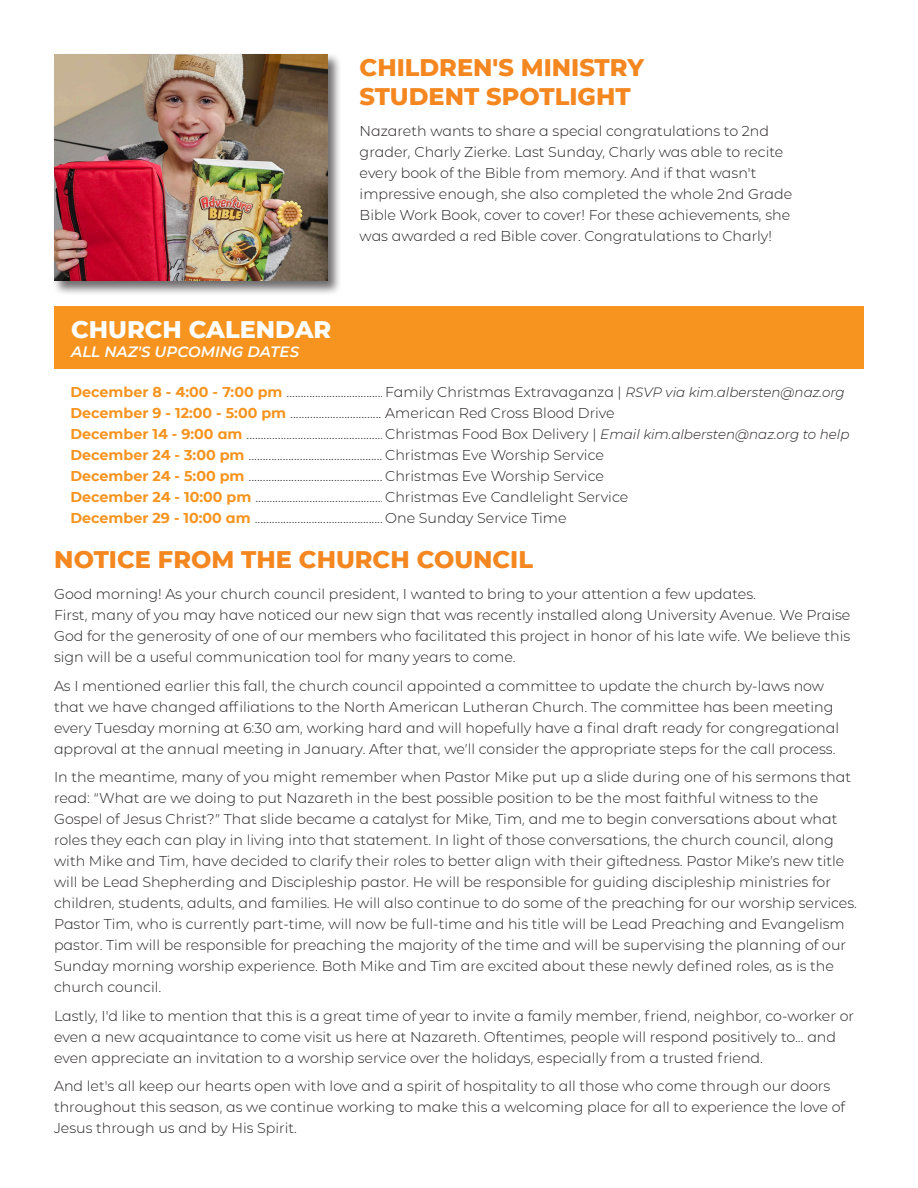
<style>
.page{position:relative;width:918px;height:1188px;background:#fff}
.page>*{position:absolute;margin:0;border:0;box-sizing:border-box;transform-origin:0 0}
.t1{font:800 24px "CMG Sans";color:#f58721}
.t2{font:800 24px "CMG Sans";color:#fff}
.t3{font:italic 600 15px "CMG Sans";color:#fff}
.t4{font:300 14.25px/21px "CMG Sans";color:#231f20}
.t5{font:italic 300 13.5px "CMG Sans";color:#231f20}
.s1{font-weight:700;color:#f7941f}
.s2{font-style:italic;font-size:13.5px}
.s3{font-style:normal;font-size:14.25px}
</style>
<div class="page">
<div style="left:54px;top:306px;width:810px;height:63px;background:#f7941f"></div>
<div style="left:52px;top:52px;width:290px;height:244px;background:#231f20;opacity:.65"></div>
<img style="left:54px;top:54px;width:273px;height:227px">
<p class="t1" style="left:360px;top:50px;width:286px">CHILDREN'S MINISTRY</p>
<p class="t1" style="left:360px;top:79px;width:273px">STUDENT SPOTLIGHT</p>
<p class="t4" style="left:360px;top:120px;width:434px">Nazareth wants to share a special congratulations to 2nd grader, Charly Zierke. Last Sunday, Charly was able to recite every book of the Bible from memory. And if that wasn't impressive enough, she also completed the whole 2nd Grade Bible Work Book, cover to cover! For these achievements, she was awarded a red Bible cover. Congratulations to Charly!</p>
<p class="t2" style="left:71px;top:312px;width:262px">CHURCH CALENDAR</p>
<p class="t3" style="left:71px;top:341px;width:230px">ALL NAZ'S UPCOMING DATES</p>
<p class="t4" style="left:70px;top:381px;width:320px"><span class="s1">December 8 - 4:00 - 7:00 pm</span> ....................................</p>
<p class="t4" style="left:70px;top:402px;width:546px"><span class="s1">December 9 - 12:00 - 5:00 pm</span> ..................................American Red Cross Blood Drive</p>
<p class="t4" style="left:70px;top:423px;width:320px"><span class="s1">December 14 - 9:00 am</span> ..................................................</p>
<p class="t4" style="left:70px;top:444px;width:319px"><span class="s1">December 24 - 3:00 pm</span> .................................................</p>
<p class="t4" style="left:70px;top:465px;width:319px"><span class="s1">December 24 - 5:00 pm</span> .................................................</p>
<p class="t4" style="left:70px;top:486px;width:559px"><span class="s1">December 24 - 10:00 pm</span> ..............................................Christmas Eve Candlelight Service</p>
<p class="t4" style="left:70px;top:507px;width:498px"><span class="s1">December 29 - 10:00 am</span> ..............................................One Sunday Service Time</p>
<p class="t4" style="left:385px;top:381px;width:461px">Family Christmas Extravaganza | <span class="s2">RSVP via kim.albersten@naz.org</span></p>
<p class="t5" style="left:385px;top:425px;width:466px"><span class="s3">Christmas Food Box Delivery |</span> Email kim.albersten@naz.org to help</p>
<p class="t4" style="left:385px;top:444px;width:220px">Christmas Eve Worship Service</p>
<p class="t4" style="left:385px;top:465px;width:220px">Christmas Eve Worship Service</p>
<p class="t1" style="left:54px;top:542px;width:480px">NOTICE FROM THE CHURCH COUNCIL</p>
<p class="t4" style="left:54px;top:583px;width:704px">Good morning! As your church council president, I wanted to bring to your attention a few updates.</p>
<p class="t4" style="left:54px;top:604px;width:798px;text-align:justify">First, many of you may have noticed our new sign that was recently installed along University Avenue. We Praise God for the generosity of one of our members who facilitated this project in honor of his late wife. We believe this sign will be a useful communication tool for many years to come.</p>
<p class="t4" style="left:54px;top:675px;width:787px">As I mentioned earlier this fall, the church council appointed a committee to update the church by-laws now that we have changed affiliations to the North American Lutheran Church. The committee has been meeting every Tuesday morning at 6:30 am, working hard and will hopefully have a final draft ready for congregational approval at the annual meeting in January. After that, we’ll consider the appropriate steps for the call process.</p>
<p class="t4" style="left:54px;top:766px;width:805px">In the meantime, many of you might remember when Pastor Mike put up a slide during one of his sermons that read: “What are we doing to put Nazareth in the best possible position to be the most faithful witness to the Gospel of Jesus Christ?” That slide became a catalyst for Mike, Tim, and me to begin conversations about what roles they each can play in living into that statement. In light of those conversations, the church council, along with Mike and Tim, have decided to clarify their roles to better align with their giftedness. Pastor Mike’s new title will be Lead Shepherding and Discipleship pastor. He will be responsible for guiding discipleship ministries for children, students, adults, and families. He will also continue to do some of the preaching for our worship services.<br>Pastor Tim, who is currently part-time, will now be full-time and his title will be Lead Preaching and Evangelism pastor. Tim will be responsible for preaching the majority of the time and will be supervising the planning of our</p>
<p class="t4" style="left:54px;top:955px;width:781px">Sunday morning worship experience. Both Mike and Tim are excited about these newly defined roles, as is the church council.</p>
<p class="t4" style="left:54px;top:1005px;width:802px">Lastly, I'd like to mention that this is a great time of year to invite a family member, friend, neighbor, co-worker or even a new acquaintance to come visit us here at Nazareth. Oftentimes, people will respond positively to... and even appreciate an invitation to a worship service over the holidays, especially from a trusted friend.</p>
<p class="t4" style="left:54px;top:1075px;width:793px">And let's all keep our hearts open with love and a spirit of hospitality to all those who come through our doors throughout this season, as we continue working to make this a welcoming place for all to experience the love of<br>Jesus through us and by His Spirit.</p>
</div>
